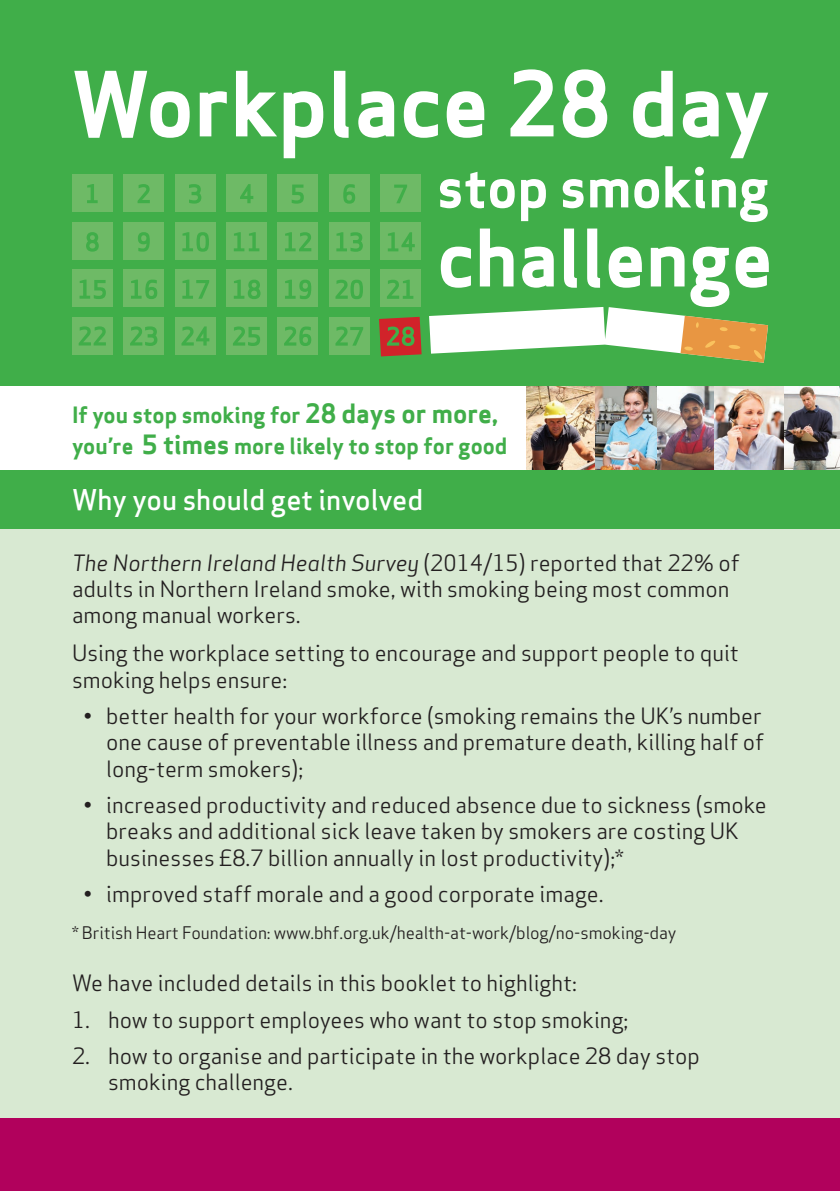
<style>
.page{position:relative;width:840px;height:1191px;background:#fff}
.page>*{position:absolute;margin:0;border:0;box-sizing:border-box;transform-origin:0 0}
.t1{font:87.4px "Apex Sans Bold T";color:#fff}
.t2{font:77.2px "Apex Sans Bold T";color:#fff}
.t3{font:55px "Apex Sans Bold T";color:#fff}
.t4{font:500 28px "Apex Sans";color:#fff}
.t5{font:22px/26.4px "Apex Sans Book T";color:#231f20}
.t6{font:22px/31.2px "Apex Sans Bold T";color:#40ae49}
.t7{font:17px "Apex Sans Book T";letter-spacing:-.005em;color:#231f20}
.s1{font-size:26px}
.s2{font-family:"Apex Sans Book Italic T"}
</style>
<div class="page">
<img style="left:526px;top:386px;width:69px;height:84px">
<img style="left:595px;top:386px;width:62px;height:84px">
<img style="left:713px;top:386px;width:71px;height:84px">
<img style="left:657px;top:386px;width:56px;height:84px">
<img style="left:784px;top:386px;width:55px;height:84px">
<div style="left:0;top:483px;width:839px;height:708px;background:#d8e9d2"></div>
<div style="left:0;top:0;width:839px;height:386px;background:#40ae49"></div>
<div style="left:72px;top:174px;width:41px;height:38px;background:#6eba66"></div>
<div style="left:72px;top:222px;width:41px;height:37px;background:#6eba66"></div>
<div style="left:72px;top:269px;width:41px;height:38px;background:#6eba66"></div>
<div style="left:72px;top:317px;width:41px;height:37px;background:#6eba66"></div>
<div style="left:123px;top:174px;width:41px;height:38px;background:#6eba66"></div>
<div style="left:123px;top:222px;width:41px;height:37px;background:#6eba66"></div>
<div style="left:123px;top:269px;width:41px;height:38px;background:#6eba66"></div>
<div style="left:123px;top:317px;width:41px;height:37px;background:#6eba66"></div>
<div style="left:175px;top:174px;width:40px;height:38px;background:#6eba66"></div>
<div style="left:175px;top:222px;width:40px;height:37px;background:#6eba66"></div>
<div style="left:175px;top:269px;width:40px;height:38px;background:#6eba66"></div>
<div style="left:175px;top:317px;width:40px;height:37px;background:#6eba66"></div>
<div style="left:226px;top:174px;width:41px;height:38px;background:#6eba66"></div>
<div style="left:226px;top:222px;width:41px;height:37px;background:#6eba66"></div>
<div style="left:226px;top:269px;width:41px;height:38px;background:#6eba66"></div>
<div style="left:226px;top:317px;width:41px;height:37px;background:#6eba66"></div>
<div style="left:277px;top:174px;width:41px;height:38px;background:#6eba66"></div>
<div style="left:277px;top:222px;width:41px;height:37px;background:#6eba66"></div>
<div style="left:277px;top:269px;width:41px;height:38px;background:#6eba66"></div>
<div style="left:277px;top:317px;width:41px;height:37px;background:#6eba66"></div>
<div style="left:329px;top:174px;width:40px;height:38px;background:#6eba66"></div>
<div style="left:329px;top:222px;width:40px;height:37px;background:#6eba66"></div>
<div style="left:329px;top:269px;width:40px;height:38px;background:#6eba66"></div>
<div style="left:329px;top:317px;width:40px;height:37px;background:#6eba66"></div>
<div style="left:380px;top:174px;width:41px;height:38px;background:#6eba66"></div>
<div style="left:380px;top:222px;width:41px;height:37px;background:#6eba66"></div>
<div style="left:380px;top:269px;width:41px;height:38px;background:#6eba66"></div>
<svg style="left:87px;top:184px;width:11px;height:19px"></svg>
<svg style="left:86px;top:232px;width:13px;height:20px"></svg>
<svg style="left:79px;top:279px;width:27px;height:20px"></svg>
<svg style="left:79px;top:326px;width:27px;height:19px"></svg>
<svg style="left:137px;top:184px;width:13px;height:19px"></svg>
<svg style="left:138px;top:232px;width:12px;height:20px"></svg>
<svg style="left:131px;top:279px;width:26px;height:20px"></svg>
<svg style="left:130px;top:326px;width:27px;height:20px"></svg>
<svg style="left:189px;top:184px;width:12px;height:20px"></svg>
<svg style="left:182px;top:232px;width:27px;height:20px"></svg>
<svg style="left:182px;top:280px;width:27px;height:19px"></svg>
<svg style="left:181px;top:326px;width:28px;height:19px"></svg>
<svg style="left:240px;top:184px;width:13px;height:19px"></svg>
<svg style="left:234px;top:232px;width:25px;height:19px"></svg>
<svg style="left:234px;top:280px;width:26px;height:19px"></svg>
<svg style="left:233px;top:326px;width:27px;height:20px"></svg>
<svg style="left:291px;top:184px;width:12px;height:20px"></svg>
<svg style="left:285px;top:232px;width:26px;height:19px"></svg>
<svg style="left:285px;top:280px;width:26px;height:19px"></svg>
<svg style="left:284px;top:326px;width:27px;height:20px"></svg>
<svg style="left:343px;top:184px;width:12px;height:20px"></svg>
<svg style="left:336px;top:232px;width:26px;height:20px"></svg>
<svg style="left:335px;top:280px;width:28px;height:19px"></svg>
<svg style="left:335px;top:326px;width:28px;height:20px"></svg>
<svg style="left:394px;top:185px;width:13px;height:18px"></svg>
<svg style="left:388px;top:232px;width:26px;height:19px"></svg>
<svg style="left:387px;top:280px;width:26px;height:19px"></svg>
<svg style="left:379px;top:317px;width:42px;height:39px"></svg>
<svg style="left:429px;top:307px;width:338px;height:56px"></svg>
<div style="left:0;top:470px;width:839px;height:59px;background:#40ae49"></div>
<div style="left:0;top:1119px;width:839px;height:72px;background:#b1015c"></div>
<p class="t1" style="left:72px;top:48px;width:699px">Workplace 28 day</p>
<p class="t3" style="left:436px;top:151px;width:334px">stop smoking</p>
<p class="t2" style="left:436px;top:208px;width:337px">challenge</p>
<p class="t6" style="left:72px;top:399px;width:436px">If you stop smoking for <span class="s1">28 days or more, </span>you’re <span class="s1">5 times</span> more likely to stop for good</p>
<p class="t4" style="left:72px;top:475px;width:352px">Why you should get involved</p>
<p class="t5" style="left:72px;top:549px;width:669px"><span class="s2">The Northern Ireland Health Survey</span> (2014/15) reported that 22% of adults in Northern Ireland smoke, with smoking being most common among manual workers.</p>
<p class="t5" style="left:72px;top:639px;width:668px">Using the workplace setting to encourage and support people to quit smoking helps ensure:</p>
<p class="t5" style="left:106px;top:702px;width:659px;text-align:justify;text-indent:-23px">• better health for your workforce (smoking remains the UK’s number one cause of preventable illness and premature death, killing half of long-term smokers);</p>
<p class="t5" style="left:106px;top:791px;width:661px;text-indent:-23px">• increased productivity and reduced absence due to sickness (smoke breaks and additional sick leave taken by smokers are costing UK businesses £8.7 billion annually in lost productivity);*</p>
<p class="t5" style="left:83px;top:880px;width:521px">• improved staff morale and a good corporate image.</p>
<p class="t7" style="left:72px;top:921px;width:605px">* British Heart Foundation: www.bhf.org.uk/health-at-work/blog/no-smoking-day</p>
<p class="t5" style="left:72px;top:970px;width:506px">We have included details in this booklet to highlight:</p>
<p class="t5" style="left:72px;top:1006px;width:557px">1. how to support employees who want to stop smoking;</p>
<p class="t5" style="left:108px;top:1042px;width:593px;text-indent:-36px">2. how to organise and participate in the workplace 28 day stop smoking challenge.</p>
</div>
